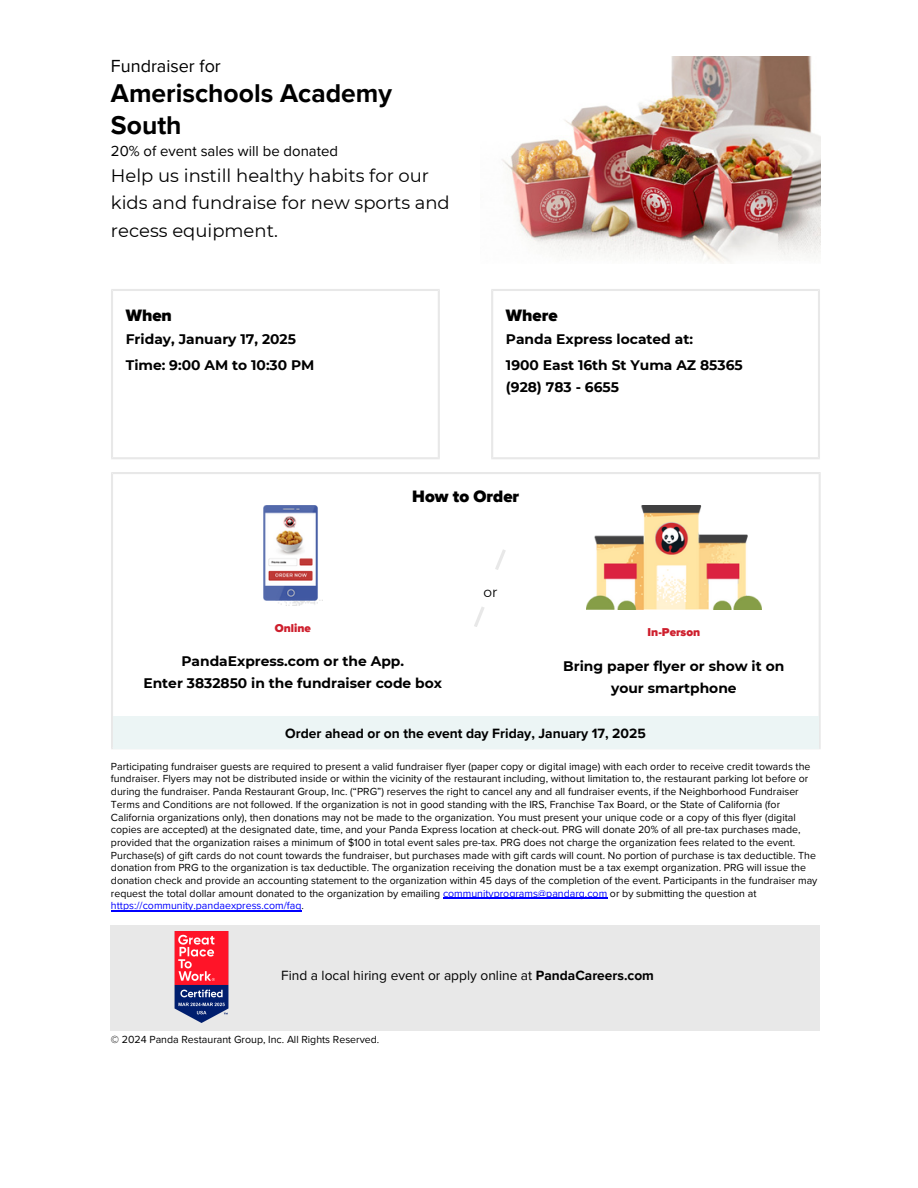
<style>
.page{position:relative;width:918px;height:1188px;background:#fff}
.page>*{position:absolute;margin:0;border:0;box-sizing:border-box;transform-origin:0 0}
.t1{font:700 26.4px/31.8px "Proxima Nova";color:#000}
.t2{font:18px/27.5px "Montserrat";color:#000}
.t3{font:18px "Proxima Nova";color:#000}
.t4{font:900 17.1px "Proxima Nova";color:#000}
.t5{font:14.85px "Proxima Nova";color:#000}
.t6{font:700 13.8px/26.4px "Montserrat";color:#000}
.t7{font:13.8px "Proxima Nova";color:#000}
.t8{font:700 13.8px "Proxima Nova";color:#000}
.t9{font:13.8px "Montserrat";color:#000}
.t10{font:900 11.7px "Proxima Nova";color:#ce1f2d}
.t11{font:10.65px/12.8px "Proxima Nova";color:#000}
.s1{color:#00f}
.s2{font-weight:700}
</style>
<div class="page">
<img style="left:502px;top:56px;width:318px;height:207px">
<hr style="left:111px;top:910px;width:191px;height:1px;background:#00f">
<hr style="left:443px;top:897px;width:164px;height:1px;background:#00f">
<div style="left:111px;top:925px;width:709px;height:106px;background:#e8e8e8"></div>
<svg style="left:111px;top:289px;width:329px;height:170px"></svg>
<svg style="left:491px;top:289px;width:329px;height:170px"></svg>
<img style="left:174px;top:932px;width:55px;height:91px">
<svg style="left:111px;top:472px;width:710px;height:277px"></svg>
<h2 class="t3" style="left:111px;top:55px;width:111px">Fundraiser for</h2>
<h2 class="t1" style="left:111px;top:78px;width:283px">Amerischools Academy<br>South</h2>
<h2 class="t5" style="left:111px;top:143px;width:229px">20% of event sales will be donated</h2>
<h2 class="t2" style="left:111px;top:162px;width:340px">Help us instill healthy habits for our kids and fundraise for new sports and recess equipment.</h2>
<p class="t4" style="left:126px;top:305px;width:48px">When</p>
<p class="t6" style="left:126px;top:326px;width:190px">Friday, January 17, 2025<br>Time: 9:00 AM to 10:30 PM</p>
<h3 class="t4" style="left:506px;top:305px;width:53px">Where</h3>
<h3 class="t6" style="left:506px;top:326px;width:238px">Panda Express located at:<br>1900 East 16th St Yuma AZ 85365</h3>
<h3 class="t6" style="left:506px;top:374px;width:115px">(928) 783 - 6655</h3>
<h3 class="t4" style="left:412px;top:486px;width:108px">How to Order</h3>
<h3 class="t10" style="left:275px;top:621px;width:38px">Online</h3>
<h4 class="t6" style="left:181px;top:648px;width:224px">PandaExpress.com or the App.</h4>
<p class="t6" style="left:143px;top:670px;width:300px">Enter 3832850 in the fundraiser code box</p>
<h3 class="t9" style="left:484px;top:583px;width:16px">or</h3>
<h3 class="t10" style="left:648px;top:625px;width:54px">In-Person</h3>
<h5 class="t6" style="left:563px;top:653px;width:223px">Bring paper flyer or show it on</h5>
<h3 class="t6" style="left:611px;top:674px;width:127px">your smartphone</h3>
<p class="t8" style="left:285px;top:725px;width:362px">Order ahead or on the event day Friday, January 17, 2025</p>
<h1 class="t11" style="left:111px;top:760px;width:708px">Participating fundraiser guests are required to present a valid fundraiser flyer (paper copy or digital image) with each order to receive credit towards the fundraiser. Flyers may not be distributed inside or within the vicinity of the restaurant including, without limitation to, the restaurant parking lot before or during the fundraiser. Panda Restaurant Group, Inc. (“PRG”) reserves the right to cancel any and all fundraiser events, if the Neighborhood Fundraiser Terms and Conditions are not followed. If the organization is not in good standing with the IRS, Franchise Tax Board, or the State of California (for California organizations only), then donations may not be made to the organization. You must present your unique code or a copy of this flyer (digital copies are accepted) at the designated date, time, and your Panda Express location at check-out. PRG will donate 20% of all pre-tax purchases made, provided that the organization raises a minimum of $100 in total event sales pre-tax. PRG does not charge the organization fees related to the event.<br>Purchase(s) of gift cards do not count towards the fundraiser, but purchases made with gift cards will count. No portion of purchase is tax deductible. The donation from PRG to the organization is tax deductible. The organization receiving the donation must be a tax exempt organization. PRG will issue the donation check and provide an accounting statement to the organization within 45 days of the completion of the event. Participants in the fundraiser may request the total dollar amount donated to the organization by emailing <span class="s1">communityprograms@pandarg.com</span> or by submitting the question at <span class="s1">https://community.pandaexpress.com/faq</span>.</h1>
<h3 class="t7" style="left:281px;top:968px;width:374px">Find a local hiring event or apply online at <span class="s2">PandaCareers.com</span></h3>
<h5 class="t11" style="left:111px;top:1033px;width:270px">© 2024 Panda Restaurant Group, Inc. All Rights Reserved.</h5>
</div>
